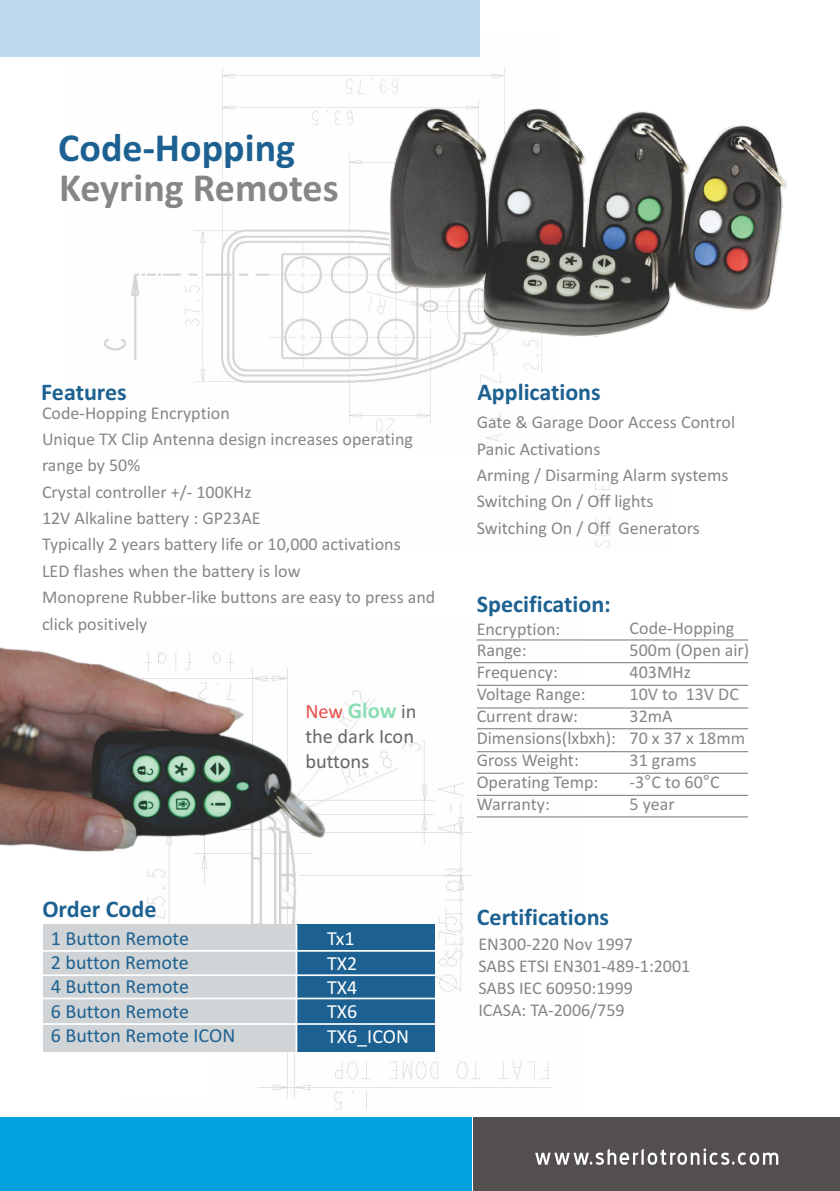
<style>
.page{position:relative;width:840px;height:1191px;background:#fff}
.page>*{position:absolute;margin:0;border:0;box-sizing:border-box;transform-origin:0 0}
.t1{font:700 40px "Calibri";color:#858787}
.t2{font:700 40px "Calibri";color:#1c6191}
.t3{font:700 24px "Calibri";color:#1c6191}
.t4{font:700 22.6px "Calibri";color:#8cdeb5}
.t5{font:20.4px/24.8px "Calibri";color:#666}
.t6{font:20px/24.4px "Calibri";color:#1c6191}
.t7{font:20px/24.4px "Calibri";color:#fff}
.t8{font:18px/22px "Calibri";color:#858787}
.s1{font-family:"Arial"}
.s2{font-weight:400;font-size:20.4px;color:#e64f4a}
.s3{font-weight:400;font-size:20.4px;color:#666}
</style>
<div class="page">
<img style="left:147px;top:640px;width:436px;height:470px">
<img style="left:69px;top:37px;width:473px;height:416px">
<img style="left:595px;top:483px;width:15px;height:65px">
<div style="left:0;top:0;width:479px;height:56px;background:#bdd9ed"></div>
<div style="left:43px;top:924px;width:253px;height:128px;background:#d1d4d6"></div>
<div style="left:296px;top:924px;width:139px;height:128px;background:#1c6191"></div>
<hr style="left:39px;top:950px;width:397px;height:1px;background:#fff">
<hr style="left:39px;top:997px;width:399px;height:2px;background:#fff">
<hr style="left:39px;top:974px;width:400px;height:2px;background:#fff">
<hr style="left:39px;top:1023px;width:399px;height:1px;background:#fff">
<hr style="left:295px;top:924px;width:2px;height:130px;background:#fff">
<div style="left:473px;top:1117px;width:366px;height:74px;background:#544f4f"></div>
<div style="left:0;top:1117px;width:472px;height:74px;background:#00a1de"></div>
<svg style="left:535px;top:1148px;width:242px;height:16px"></svg>
<hr style="left:476px;top:639px;width:271px;height:1px;background:#858787">
<hr style="left:476px;top:662px;width:271px;height:1px;background:#858787">
<hr style="left:476px;top:685px;width:271px;height:1px;background:#858787">
<hr style="left:476px;top:707px;width:271px;height:1px;background:#858787">
<hr style="left:476px;top:728px;width:271px;height:1px;background:#858787">
<hr style="left:476px;top:751px;width:271px;height:1px;background:#858787">
<hr style="left:476px;top:772px;width:271px;height:2px;background:#858787">
<hr style="left:476px;top:795px;width:271px;height:1px;background:#858787">
<hr style="left:476px;top:816px;width:271px;height:1px;background:#858787">
<img style="left:389px;top:108px;width:397px;height:228px">
<img style="left:0;top:644px;width:325px;height:207px">
<h1 class="t2" style="left:58px;top:131px;width:238px">Code-Hopping</h1>
<h1 class="t1" style="left:59px;top:171px;width:281px">Keyring Remotes</h1>
<h2 class="t3" style="left:41px;top:382px;width:87px">Features</h2>
<h2 class="t3" style="left:477px;top:382px;width:125px">Applications</h2>
<p class="t8" style="left:42px;top:401px;width:394px;line-height:26.4px">Code-Hopping Encryption<br>Unique TX Clip Antenna design increases operating range by 50%<br>Crystal controller +/- 100KHz<br>12V Alkaline battery : GP23AE<br>Typically 2 years battery life or 10,000 activations<br>LED flashes when the battery is low<br>Monoprene Rubber-like buttons are easy to press and click positively</p>
<p class="t8" style="left:476px;top:410px;width:260px;line-height:26.4px">Gate &amp; Garage Door Access Control<br>Panic Activations<br>Arming / Disarming Alarm systems<br>Switching On / Off lights<br>Switching On / Off Generators</p>
<h2 class="t3" style="left:476px;top:593px;width:135px">Specification:</h2>
<p class="t8" style="left:476px;top:619px;width:141px">Encryption:<br>Range:<br>Frequency:<br>Voltage Range:<br>Current draw:<br>Dimensions(lxbxh):<br>Gross Weight:<br>Operating Temp:<br>Warranty:</p>
<p class="t8" style="left:629px;top:619px;width:121px">Code-Hopping<br>500m (Open air)<br>403MHz<br>10V to 13V DC<br>32mA<br>70 x 37 x 18mm<br>31 grams<br>-3<span class="s1">°</span>C to 60<span class="s1">°</span>C<br>5 year</p>
<p class="t4" style="left:305px;top:700px;width:113px"><span class="s2">New</span> Glow <span class="s3">in</span></p>
<p class="t5" style="left:305px;top:725px;width:110px">the dark Icon buttons</p>
<h2 class="t3" style="left:42px;top:898px;width:116px">Order Code</h2>
<p class="t6" style="left:51px;top:927px;width:186px">1 Button Remote<br>2 button Remote<br>4 Button Remote<br>6 Button Remote<br>6 Button Remote ICON</p>
<p class="t7" style="left:327px;top:928px;width:83px">Tx1<br>TX2<br>TX4<br>TX6<br>TX6_ICON</p>
<h2 class="t3" style="left:476px;top:907px;width:134px">Certifications</h2>
<p class="t8" style="left:478px;top:934px;width:213px">EN300-220 Nov 1997<br>SABS ETSI EN301-489-1:2001<br>SABS IEC 60950:1999<br>ICASA: TA-2006/759</p>
</div>
